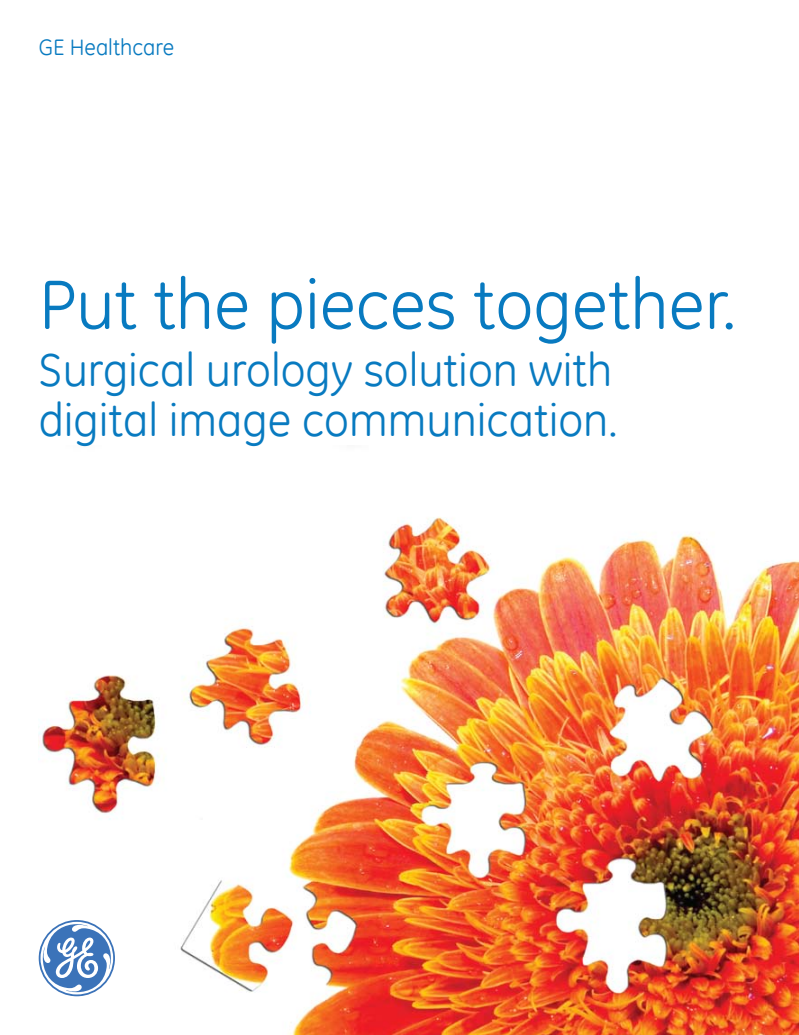
<style>
.page{position:relative;width:799px;height:1035px;background:#fff}
.page>*{position:absolute;margin:0;border:0;box-sizing:border-box;transform-origin:0 0}
.t1{font:70.62px "GE Inspira";color:#087ac0}
.t2{font:46.25px/50px "GE Inspira";color:#087ac0}
.t3{font:22.5px "GE Inspira";color:#087ac0}
</style>
<div class="page">
<img style="left:39px;top:517px;width:760px;height:518px">
<svg style="left:39px;top:920px;width:76px;height:76px"></svg>
<p class="t3" style="left:39px;top:33px;width:137px">GE Healthcare</p>
<h1 class="t1" style="left:39px;top:259px;width:699px">Put the pieces together.</h1>
<p class="t2" style="left:39px;top:344px;width:580px">Surgical urology solution with digital image communication.</p>
</div>
